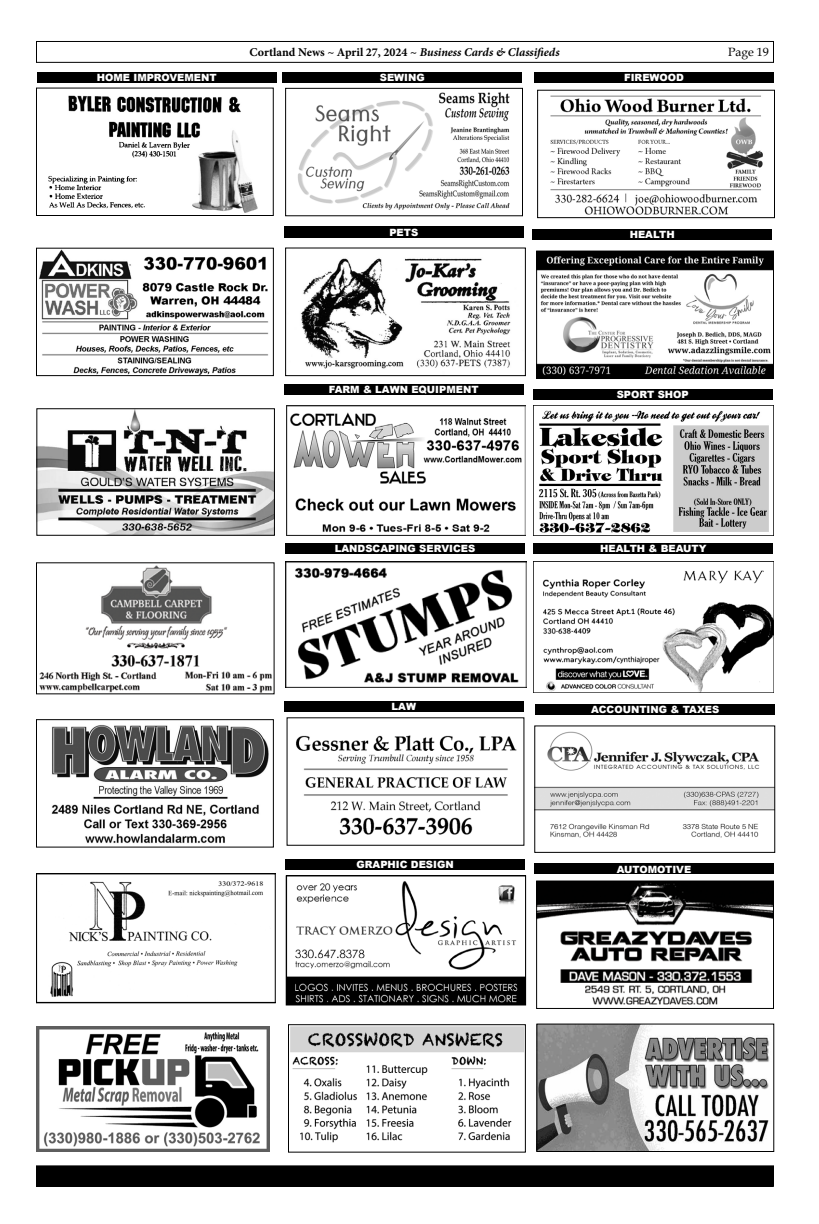
<style>
.page{position:relative;width:819px;height:1224px;background:#fff}
.page>*{position:absolute;margin:0;border:0;box-sizing:border-box;transform-origin:0 0}
.t1{font:700 12px "Minion Pro";color:#000}
.t2{font:12px "Book Antiqua";color:#000}
.t3{font:900 10px "Arial";color:#fff}
.s1{font-style:italic}
</style>
<div class="page">
<div style="left:36px;top:41px;width:738px;height:22px;border:1px solid #000"></div>
<div style="left:36px;top:1166px;width:738px;height:20px;background:#000"></div>
<div style="left:36px;top:1165px;width:738px;height:22px;border:1px solid #000"></div>
<div style="left:284px;top:226px;width:240px;height:11px;background:#000"></div>
<img style="left:39px;top:565px;width:233px;height:127px">
<img style="left:50px;top:881px;width:214px;height:116px">
<div style="left:36px;top:873px;width:240px;height:130px;border:1px solid #000"></div>
<div style="left:532px;top:229px;width:240px;height:11px;background:#000"></div>
<img style="left:533px;top:406px;width:236px;height:129px">
<div style="left:284px;top:384px;width:240px;height:11px;background:#000"></div>
<div style="left:533px;top:543px;width:240px;height:11px;background:#000"></div>
<div style="left:37px;top:72px;width:240px;height:11px;background:#000"></div>
<img style="left:38px;top:410px;width:235px;height:124px">
<div style="left:36px;top:408px;width:239px;height:128px;border:1px solid #000"></div>
<img style="left:536px;top:731px;width:237px;height:107px">
<div style="left:534px;top:725px;width:241px;height:128px;border:1px solid #000"></div>
<div style="left:284px;top:227px;width:240px;height:11px;background:#000"></div>
<img style="left:300px;top:258px;width:211px;height:111px">
<div style="left:285px;top:248px;width:241px;height:128px;border:1px solid #000"></div>
<img style="left:51px;top:725px;width:218px;height:119px">
<div style="left:36px;top:719px;width:238px;height:129px;border:1px solid #000"></div>
<div style="left:535px;top:704px;width:240px;height:11px;background:#000"></div>
<img style="left:298px;top:92px;width:212px;height:118px">
<div style="left:285px;top:88px;width:238px;height:128px;border:1px solid #000"></div>
<img style="left:285px;top:561px;width:241px;height:126px">
<img style="left:36px;top:1026px;width:234px;height:126px">
<div style="left:282px;top:72px;width:240px;height:11px;background:#000"></div>
<div style="left:285px;top:543px;width:240px;height:11px;background:#000"></div>
<img style="left:538px;top:883px;width:234px;height:122px">
<div style="left:536px;top:881px;width:238px;height:128px;border:1px solid #000"></div>
<div style="left:534px;top:864px;width:240px;height:10px;background:#000"></div>
<div style="left:285px;top:860px;width:240px;height:10px;background:#000"></div>
<img style="left:288px;top:881px;width:236px;height:122px">
<div style="left:286px;top:875px;width:240px;height:130px;border:1px solid #000"></div>
<img style="left:39px;top:250px;width:230px;height:124px">
<div style="left:36px;top:248px;width:238px;height:128px;border:1px solid #000"></div>
<img style="left:296px;top:735px;width:221px;height:100px">
<div style="left:284px;top:701px;width:240px;height:11px;background:#000"></div>
<img style="left:538px;top:253px;width:234px;height:124px">
<div style="left:536px;top:251px;width:238px;height:128px;border:1px solid #000"></div>
<div style="left:533px;top:389px;width:240px;height:11px;background:#000"></div>
<img style="left:550px;top:95px;width:213px;height:120px">
<div style="left:537px;top:90px;width:238px;height:128px;border:1px solid #000"></div>
<div style="left:534px;top:72px;width:240px;height:11px;background:#000"></div>
<img style="left:534px;top:561px;width:240px;height:132px">
<img style="left:286px;top:406px;width:240px;height:129px">
<img style="left:48px;top:95px;width:210px;height:118px">
<div style="left:36px;top:88px;width:238px;height:128px;border:1px solid #000"></div>
<img style="left:290px;top:1026px;width:234px;height:117px">
<div style="left:288px;top:1024px;width:238px;height:129px;border:1px solid #000"></div>
<img style="left:538px;top:1026px;width:232px;height:124px">
<div style="left:536px;top:1024px;width:238px;height:128px;border:1px solid #000"></div>
<p class="t3" style="left:97px;top:70px;width:121px">HOME I MPROVEMENT</p>
<p class="t1" style="left:250px;top:44px;width:312px">Cortland News ~ April 27, 2024 ~ <span class="s1">Business Cards &amp; Classifieds</span></p>
<p class="t2" style="left:728px;top:44px;width:42px">Page 19</p>
<p class="t3" style="left:380px;top:70px;width:46px">SEWING</p>
<p class="t3" style="left:624px;top:70px;width:61px">FIREWOOD</p>
<p class="t3" style="left:389px;top:226px;width:30px">PETS</p>
<p class="t3" style="left:630px;top:227px;width:47px">HEALTH</p>
<p class="t3" style="left:329px;top:382px;width:151px">FARM &amp; LAWN EQUIPMENT</p>
<p class="t3" style="left:335px;top:542px;width:142px">LANDSCAPING SERVICES</p>
<p class="t3" style="left:617px;top:388px;width:74px">SPORT SHOP</p>
<p class="t3" style="left:600px;top:542px;width:108px">HEALTH &amp; BEAUTY</p>
<p class="t3" style="left:392px;top:700px;width:26px">LAW</p>
<p class="t3" style="left:356px;top:858px;width:99px">GRAPHIC DESIGN</p>
<p class="t3" style="left:591px;top:703px;width:130px">ACCOUNTING &amp; TAXES</p>
<p class="t3" style="left:617px;top:862px;width:75px">AUTOMOTIVE</p>
</div>
